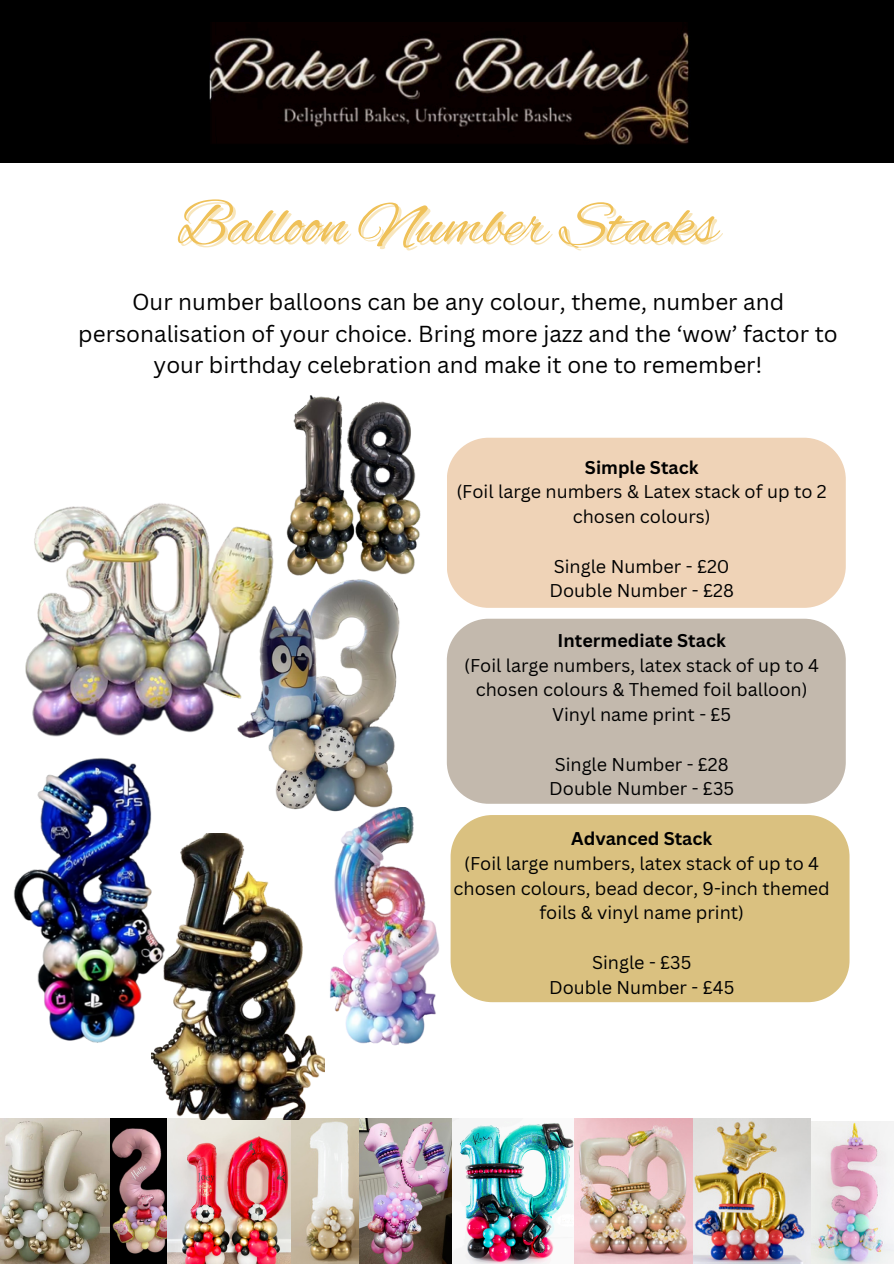
<style>
.page{position:relative;width:894px;height:1264px;background:#fff}
.page>*{position:absolute;margin:0;border:0;box-sizing:border-box;transform-origin:0 0}
.t1{font:63px "Alex Brush";color:#efc159}
.t2{font:22.5px/31.5px "Canva Sans";color:#000;text-align:center}
.t3{font:18px/24.8px "Canva Sans";color:#000;text-align:center}
.t4{font:700 18px "Canva Sans";color:#000}
</style>
<div class="page">
<div style="left:0;top:0;width:893px;height:1263px;background:#000"></div>
<img style="left:209px;top:28px;width:480px;height:117px">
<div style="left:0;top:163px;width:893px;height:1100px;background:#fff"></div>
<img style="left:451px;top:1118px;width:123px;height:145px">
<img style="left:0;top:1118px;width:451px;height:145px">
<img style="left:574px;top:1118px;width:119px;height:145px">
<img style="left:810px;top:1121px;width:82px;height:141px">
<img style="left:693px;top:1118px;width:117px;height:145px">
<div style="left:447px;top:438px;width:398px;height:170px;background:#efd3b7"></div>
<div style="left:446px;top:618px;width:399px;height:185px;background:#c3b9ad"></div>
<div style="left:495px;top:815px;width:354px;height:187px;background:#dac180"></div>
<img style="left:25px;top:503px;width:249px;height:234px">
<img style="left:286px;top:395px;width:135px;height:172px">
<img style="left:227px;top:567px;width:187px;height:243px">
<img style="left:315px;top:807px;width:180px;height:239px">
<img style="left:165px;top:833px;width:159px;height:285px">
<img style="left:13px;top:754px;width:223px;height:338px">
<p class="t1" style="left:177px;top:190px;width:541px">Balloon Number Stacks</p>
<p class="t2" style="left:78px;top:286px;width:760px">Our number balloons can be any colour, theme, number and personalisation of your choice. Bring more jazz and the ‘wow’ factor to your birthday celebration and make it one to remember!</p>
<p class="t4" style="left:584px;top:454px;width:115px">Simple Stack</p>
<h1 class="t3" style="left:456px;top:479px;width:372px">(Foil large numbers &amp; Latex stack of up to 2 chosen colours)</h1>
<h2 class="t3" style="left:553px;top:553px;width:177px">Single Number - £20</h2>
<p class="t3" style="left:549px;top:578px;width:186px">Double Number - £28</p>
<p class="t4" style="left:557px;top:627px;width:169px">Intermediate Stack</p>
<p class="t3" style="left:464px;top:652px;width:356px">(Foil large numbers, latex stack of up to 4 chosen colours &amp; Themed foil balloon)</p>
<p class="t3" style="left:552px;top:701px;width:180px">Vinyl name print - £5</p>
<p class="t3" style="left:554px;top:751px;width:175px">Single Number - £28</p>
<p class="t3" style="left:549px;top:776px;width:186px">Double Number - £35</p>
<p class="t4" style="left:571px;top:825px;width:142px">Advanced Stack</p>
<p class="t3" style="left:453px;top:850px;width:378px">(Foil large numbers, latex stack of up to 4 chosen colours, bead decor, 9-inch themed foils &amp; vinyl name print)</p>
<p class="t3" style="left:592px;top:949px;width:101px">Single - £35</p>
<p class="t3" style="left:549px;top:974px;width:187px">Double Number - £45</p>
</div>
